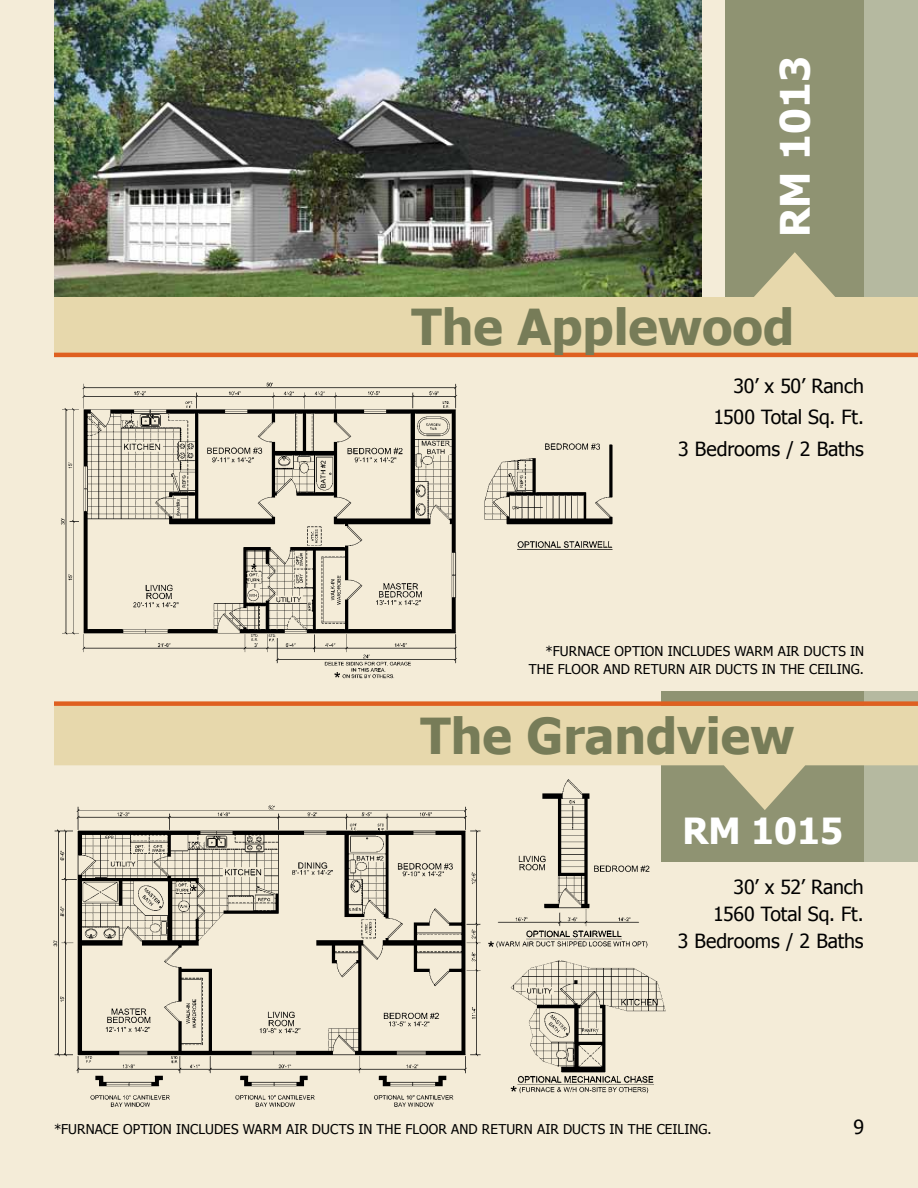
<style>
.page{position:relative;width:918px;height:1188px;background:#f4ecd8}
.page>*{position:absolute;margin:0;border:0;box-sizing:border-box;transform-origin:0 0}
.t1{font:700 49.5px "Tahoma";color:#777c58}
.t2{font:700 40.5px "Tahoma";color:#fff}
.t3{font:700 36px "Tahoma";color:#fff}
.t4{font:19.5px/31.5px "Tahoma";letter-spacing:-.005em;color:#000;text-align:right}
.t5{font:13.5px/18px "Tahoma";letter-spacing:.01em;color:#000;text-align:right}
</style>
<div class="page">
<div style="left:864px;top:0;width:54px;height:297px;background:#b5b9a0"></div>
<div style="left:725px;top:0;width:139px;height:297px;background:#8f9372"></div>
<svg style="left:54px;top:252px;width:864px;height:101px;background:#ded1a7"></svg>
<hr style="left:54px;top:353px;width:864px;height:4px;background:#df6020">
<div style="left:864px;top:692px;width:54px;height:170px;background:#b5b9a0"></div>
<div style="left:662px;top:692px;width:202px;height:170px;background:#8f9372"></div>
<svg style="left:54px;top:706px;width:864px;height:104px;fill:#e7d8ac"></svg>
<img style="left:54px;top:0;width:648px;height:297px">
<img style="left:510px;top:960px;width:156px;height:134px">
<img style="left:485px;top:777px;width:168px;height:171px">
<img style="left:53px;top:798px;width:436px;height:309px">
<div style="left:54px;top:701px;width:864px;height:5px;background:#df6020"></div>
<img style="left:60px;top:382px;width:553px;height:297px">
<h2 class="t2" style="left:767px;top:237px;width:182px;rotate:-90deg">RM 1013</h2>
<h1 class="t1" style="left:412px;top:292px;width:384px">The Applewood</h1>
<h3 class="t4" style="left:678px;top:369px;width:187px">30’ X 50’ RANCH<br>1500 TOTAL SQ. FT.<br>3 BEDROOMS / 2 BATHS</h3>
<p class="t5" style="left:529px;top:641px;width:337px">*FURNACE OPTION INCLUDES WARM AIR DUCTS IN<br>THE FLOOR AND RETURN AIR DUCTS IN THE CEILING.</p>
<h1 class="t1" style="left:421px;top:701px;width:375px">The Grandview</h1>
<h3 class="t3" style="left:682px;top:806px;width:162px">RM 1015</h3>
<h3 class="t4" style="left:678px;top:873px;width:187px;line-height:27px">30’ X 52’ RANCH<br>1560 TOTAL SQ. FT.<br>3 BEDROOMS / 2 BATHS</h3>
<p class="t5" style="left:54px;top:1119px;width:659px">*FURNACE OPTION INCLUDES WARM AIR DUCTS IN THE FLOOR AND RETURN AIR DUCTS IN THE CEILING.</p>
<h3 class="t4" style="left:853px;top:1110px;width:12px">9</h3>
</div>
